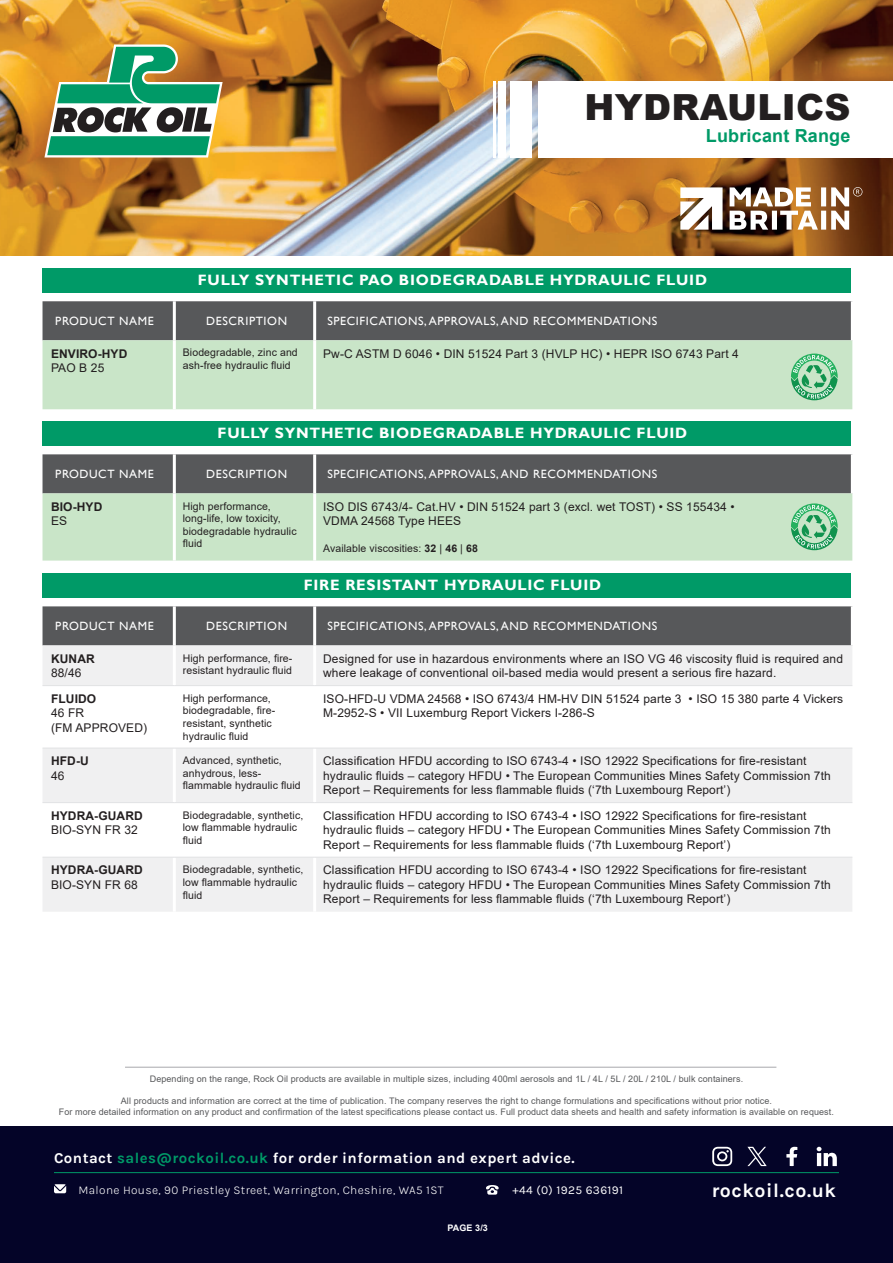
<style>
.page{position:relative;width:893px;height:1263px;background:#fff}
.page>*{position:absolute;margin:0;border:0;box-sizing:border-box;transform-origin:0 0}
.t1{font:900 36px "Arial";letter-spacing:.01em;color:#231f20}
.t2{font:700 19.5px "Karla";letter-spacing:.03em;color:#fff}
.t3{font:700 18px "Arial";letter-spacing:.01em;color:#009a67}
.t4{font:700 15px "Gill Sans";letter-spacing:.05em;color:#fff}
.t5{font:700 15px "Karla";letter-spacing:.03em;color:#fff}
.t6{font:12px/14.4px "Arial";letter-spacing:.01em;color:#231f20}
.t7{font:12px "Gill Sans";letter-spacing:.05em;color:#fff}
.t8{font:300 12px "Karla";letter-spacing:.03em;color:#fff}
.t9{font:700 12px "Arial";letter-spacing:.01em;color:#231f20}
.t10{font:12px "Karla";letter-spacing:.03em;color:#fff}
.t11{font:10.5px/12.6px "Arial";letter-spacing:.01em;color:#231f20}
.t12{font:9px/10.8px "Arial";letter-spacing:.01em;color:#57585a;text-align:center}
.t13{font:700 9px "Arial";color:#fff}
.s1{font-weight:700}
.s2{color:#009a67}
</style>
<div class="page">
<div style="left:0;top:1126px;width:893px;height:137px;background:#040428"></div>
<svg style="left:486px;top:1185px;width:13px;height:9px"></svg>
<svg style="left:54px;top:1184px;width:12px;height:9px"></svg>
<svg style="left:817px;top:1147px;width:20px;height:19px"></svg>
<svg style="left:786px;top:1147px;width:11px;height:19px"></svg>
<svg style="left:747px;top:1147px;width:20px;height:19px"></svg>
<svg style="left:712px;top:1147px;width:20px;height:19px"></svg>
<hr style="left:54px;top:1172px;width:785px;height:1px;background:#009a67">
<hr style="left:125px;top:1067px;width:651px;height:1px;background:#a8a9ad">
<div style="left:43px;top:301px;width:808px;height:39px;background:#57585a"></div>
<div style="left:43px;top:340px;width:809px;height:69px;background:#c9e5c8"></div>
<hr style="left:173px;top:301px;width:3px;height:39px;background:#fff">
<hr style="left:313px;top:301px;width:3px;height:39px;background:#fff">
<hr style="left:173px;top:340px;width:3px;height:69px;background:#fff">
<hr style="left:313px;top:340px;width:3px;height:69px;background:#fff">
<div style="left:43px;top:268px;width:808px;height:25px;background:#009a67"></div>
<div style="left:43px;top:454px;width:808px;height:39px;background:#57585a"></div>
<div style="left:43px;top:493px;width:809px;height:68px;background:#c9e5c8"></div>
<hr style="left:173px;top:454px;width:3px;height:39px;background:#fff">
<hr style="left:313px;top:454px;width:3px;height:39px;background:#fff">
<hr style="left:173px;top:493px;width:3px;height:68px;background:#fff">
<hr style="left:313px;top:493px;width:3px;height:68px;background:#fff">
<div style="left:43px;top:421px;width:808px;height:25px;background:#009a67"></div>
<div style="left:43px;top:606px;width:808px;height:39px;background:#57585a"></div>
<svg style="left:43px;top:645px;width:809px;height:267px;fill:#f0f0f1"></svg>
<hr style="left:173px;top:606px;width:3px;height:39px;background:#fff">
<hr style="left:313px;top:606px;width:3px;height:39px;background:#fff">
<hr style="left:173px;top:645px;width:3px;height:40px;background:#fff">
<hr style="left:313px;top:645px;width:3px;height:40px;background:#fff">
<hr style="left:173px;top:686px;width:3px;height:62px;background:#fff">
<hr style="left:313px;top:686px;width:3px;height:62px;background:#fff">
<hr style="left:173px;top:748px;width:3px;height:54px;background:#fff">
<hr style="left:313px;top:748px;width:3px;height:54px;background:#fff">
<hr style="left:173px;top:803px;width:3px;height:54px;background:#fff">
<hr style="left:313px;top:803px;width:3px;height:54px;background:#fff">
<hr style="left:173px;top:857px;width:3px;height:55px;background:#fff">
<hr style="left:313px;top:857px;width:3px;height:55px;background:#fff">
<hr style="left:43px;top:685px;width:131px;height:1px;background:#e1e2e4">
<hr style="left:174px;top:685px;width:141px;height:1px;background:#e1e2e4">
<hr style="left:315px;top:685px;width:537px;height:1px;background:#e1e2e4">
<hr style="left:43px;top:748px;width:131px;height:1px;background:#e1e2e4">
<hr style="left:174px;top:748px;width:141px;height:1px;background:#e1e2e4">
<hr style="left:315px;top:748px;width:537px;height:1px;background:#e1e2e4">
<hr style="left:43px;top:802px;width:131px;height:1px;background:#e1e2e4">
<hr style="left:174px;top:802px;width:141px;height:1px;background:#e1e2e4">
<hr style="left:315px;top:802px;width:537px;height:1px;background:#e1e2e4">
<hr style="left:43px;top:857px;width:131px;height:1px;background:#e1e2e4">
<hr style="left:174px;top:857px;width:141px;height:1px;background:#e1e2e4">
<hr style="left:315px;top:857px;width:537px;height:1px;background:#e1e2e4">
<div style="left:43px;top:573px;width:808px;height:25px;background:#009a67"></div>
<svg style="left:791px;top:503px;width:47px;height:47px;background:#86ca9e"></svg>
<svg style="left:791px;top:354px;width:47px;height:46px;background:#85ca9d"></svg>
<img style="left:0;top:0;width:893px;height:255px">
<svg style="left:680px;top:187px;width:43px;height:43px"></svg>
<svg style="left:730px;top:187px;width:132px;height:43px"></svg>
<svg style="left:44px;top:44px;width:179px;height:113px"></svg>
<div style="left:538px;top:82px;width:355px;height:76px;background:#fff"></div>
<div style="left:510px;top:82px;width:22px;height:76px;background:#fff"></div>
<div style="left:498px;top:82px;width:8px;height:76px;background:#fff"></div>
<hr style="left:493px;top:82px;width:3px;height:76px;background:#fff">
<h1 class="t1" style="left:584px;top:81px;width:268px">HYDRAULICS</h1>
<h3 class="t3" style="left:706px;top:123px;width:146px">Lubricant Range</h3>
<p class="t4" style="left:198px;top:271px;width:511px">FULLY SYNTHETIC PAO BIODEGRADABLE HYDRAULIC FLUID</p>
<p class="t7" style="left:55px;top:314px;width:100px">PRODUCT NAME</p>
<p class="t7" style="left:206px;top:314px;width:82px">DESCRIPTION</p>
<p class="t7" style="left:327px;top:314px;width:331px">SPECIFICATIONS, APPROVALS, AND RECOMMENDATIONS</p>
<p class="t9" style="left:51px;top:345px;width:78px">ENVIRO-HYD</p>
<p class="t6" style="left:51px;top:360px;width:55px">PAO B 25</p>
<p class="t11" style="left:183px;top:346px;width:116px">Biodegradable, zinc and ash-free hydraulic fluid</p>
<p class="t6" style="left:323px;top:346px;width:417px">Pw-C ASTM D 6046 • DIN 51524 Part 3 (HVLP HC) • HEPR ISO 6743 Part 4</p>
<p class="t4" style="left:218px;top:424px;width:471px">FULLY SYNTHETIC BIODEGRADABLE HYDRAULIC FLUID</p>
<p class="t7" style="left:55px;top:467px;width:100px">PRODUCT NAME</p>
<p class="t7" style="left:206px;top:467px;width:82px">DESCRIPTION</p>
<p class="t7" style="left:327px;top:467px;width:331px">SPECIFICATIONS, APPROVALS, AND RECOMMENDATIONS</p>
<p class="t9" style="left:51px;top:498px;width:53px">BIO-HYD</p>
<p class="t6" style="left:51px;top:514px;width:18px">ES</p>
<p class="t11" style="left:183px;top:499px;width:115px">High performance, long-life, low toxicity, biodegradable hydraulic fluid</p>
<p class="t6" style="left:323px;top:499px;width:413px">ISO DIS 6743/4- Cat.HV • DIN 51524 part 3 (excl. wet TOST) • SS 155434 •<br>VDMA 24568 Type HEES</p>
<p class="t11" style="left:323px;top:542px;width:156px">Available viscosities: <span class="s1">32</span> | <span class="s1">46</span> | <span class="s1">68</span></p>
<p class="t4" style="left:304px;top:576px;width:299px">FIRE RESISTANT HYDRAULIC FLUID</p>
<p class="t7" style="left:55px;top:619px;width:100px">PRODUCT NAME</p>
<p class="t7" style="left:206px;top:619px;width:82px">DESCRIPTION</p>
<p class="t7" style="left:327px;top:619px;width:331px">SPECIFICATIONS, APPROVALS, AND RECOMMENDATIONS</p>
<p class="t9" style="left:51px;top:650px;width:45px">KUNAR</p>
<p class="t6" style="left:51px;top:666px;width:32px">88/46</p>
<p class="t11" style="left:183px;top:651px;width:111px">High performance, fire&shy;resistant hydraulic fluid</p>
<p class="t6" style="left:323px;top:651px;width:521px">Designed for use in hazardous environments where an ISO VG 46 viscosity fluid is required and where leakage of conventional oil-based media would present a serious fire hazard.</p>
<p class="t9" style="left:51px;top:690px;width:47px">FLUIDO</p>
<p class="t6" style="left:51px;top:706px;width:98px">46 FR<br>(FM APPROVED)</p>
<p class="t11" style="left:183px;top:692px;width:94px">High performance, biodegradable, fire&shy;resistant, synthetic hydraulic fluid</p>
<p class="t6" style="left:323px;top:691px;width:522px">ISO-HFD-U VDMA 24568 • ISO 6743/4 HM-HV DIN 51524 parte 3 • ISO 15 380 parte 4 Vickers<br>M-2952-S • VII Luxemburg Report Vickers I-286-S</p>
<p class="t9" style="left:51px;top:753px;width:39px">HFD-U</p>
<p class="t6" style="left:51px;top:768px;width:15px">46</p>
<p class="t11" style="left:183px;top:754px;width:119px">Advanced, synthetic, anhydrous, less&shy;flammable hydraulic fluid</p>
<p class="t6" style="left:323px;top:754px;width:509px">Classification HFDU according to ISO 6743-4 • ISO 12922 Specifications for fire-resistant hydraulic fluids – category HFDU • The European Communities Mines Safety Commission 7th<br>Report – Requirements for less flammable fluids (‘7th Luxembourg Report’)</p>
<p class="t9" style="left:51px;top:807px;width:93px">HYDRA-GUARD</p>
<p class="t6" style="left:51px;top:823px;width:88px">BIO-SYN FR 32</p>
<p class="t11" style="left:183px;top:809px;width:122px">Biodegradable, synthetic, low flammable hydraulic fluid</p>
<p class="t6" style="left:323px;top:808px;width:509px">Classification HFDU according to ISO 6743-4 • ISO 12922 Specifications for fire-resistant hydraulic fluids – category HFDU • The European Communities Mines Safety Commission 7th<br>Report – Requirements for less flammable fluids (‘7th Luxembourg Report’)</p>
<p class="t9" style="left:51px;top:862px;width:93px">HYDRA-GUARD</p>
<p class="t6" style="left:51px;top:877px;width:88px">BIO-SYN FR 68</p>
<p class="t11" style="left:183px;top:863px;width:122px">Biodegradable, synthetic, low flammable hydraulic fluid</p>
<p class="t6" style="left:323px;top:863px;width:509px">Classification HFDU according to ISO 6743-4 • ISO 12922 Specifications for fire-resistant hydraulic fluids – category HFDU • The European Communities Mines Safety Commission 7th<br>Report – Requirements for less flammable fluids (‘7th Luxembourg Report’)</p>
<p class="t12" style="left:150px;top:1074px;width:595px">Depending on the range, Rock Oil products are available in multiple sizes, including 400ml aerosols and 1L / 4L / 5L / 20L / 210L / bulk containers.</p>
<p class="t12" style="left:59px;top:1095px;width:776px">All products and information are correct at the time of publication. The company reserves the right to change formulations and specifications without prior notice.<br>For more detailed information on any product and confirmation of the latest specifications please contact us. Full product data sheets and health and safety information is available on request.</p>
<p class="t5" style="left:54px;top:1148px;width:522px">Contact <span class="s2">sales@rockoil.co.uk</span> for order information and expert advice.</p>
<p class="t8" style="left:79px;top:1183px;width:367px">Malone House, 90 Priestley Street, Warrington, Cheshire, WA5 1ST</p>
<p class="t10" style="left:513px;top:1182px;width:112px">+44 (0) 1925 636191</p>
<h2 class="t2" style="left:712px;top:1177px;width:126px">rockoil.co.uk</h2>
<p class="t13" style="left:447px;top:1222px;width:42px">PAGE 3/3</p>
</div>
